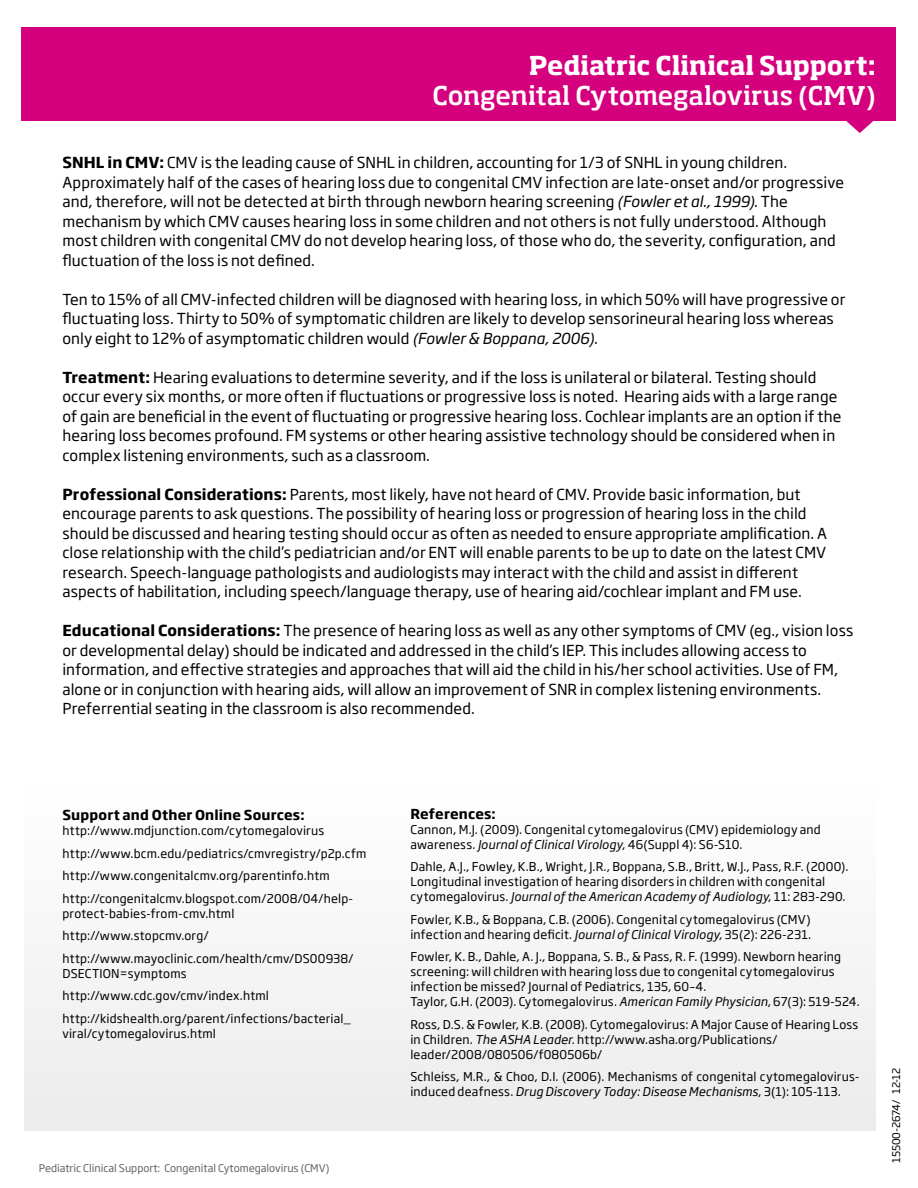
<style>
.page{position:relative;width:918px;height:1188px;background:#fff}
.page>*{position:absolute;margin:0;border:0;box-sizing:border-box;transform-origin:0 0}
.t1{font:500 25.5px "Soho Pro";letter-spacing:-.005em;color:#fff}
.t2{font:700 25.5px "Soho Pro";color:#fff}
.t3{font:15px/19.5px "Soho Gothic Pro";letter-spacing:.005em;color:#000}
.t4{font:700 13.5px "Soho Gothic Pro";letter-spacing:.01em;color:#000}
.t5{font:12px/15px "Soho Gothic Pro";letter-spacing:.015em;color:#000}
.t6{font:10.5px "Soho Gothic Pro";color:#636362}
.t7{font:10.5px "Soho Gothic Pro";letter-spacing:-.025em;color:#000}
.s1{font-weight:700}
.s2{font-style:italic}
</style>
<div class="page">
<div style="left:24px;top:787px;width:852px;height:344px;background:#f5f5f5"></div>
<div style="left:22px;top:27px;width:874px;height:93px;background:#d5007e"></div>
<svg style="left:845px;top:120px;width:29px;height:13px"></svg>
<h1 class="t2" style="left:529px;top:47px;width:348px">Pediatric Clinical Support:</h1>
<h1 class="t1" style="left:432px;top:77px;width:445px">Congenital Cytomegalovirus (CMV)</h1>
<p class="t3" style="left:62px;top:152px;width:783px"><span class="s1">SNHL in CMV:</span> CMV is the leading cause of SNHL in children, accounting for 1/3 of SNHL in young children.<br>Approximately half of the cases of hearing loss due to congenital CMV infection are late-onset and/or progressive and, therefore, will not be detected at birth through newborn hearing screening <span class="s2">(Fowler et al., 1999)</span>. The mechanism by which CMV causes hearing loss in some children and not others is not fully understood. Although most children with congenital CMV do not develop hearing loss, of those who do, the severity, configuration, and fluctuation of the loss is not defined.</p>
<p class="t3" style="left:62px;top:289px;width:784px">Ten to 15% of all CMV-infected children will be diagnosed with hearing loss, in which 50% will have progressive or fluctuating loss. Thirty to 50% of symptomatic children are likely to develop sensorineural hearing loss whereas only eight to 12% of asymptomatic children would <span class="s2">(Fowler &amp; Boppana, 2006)</span>.</p>
<p class="t3" style="left:62px;top:367px;width:780px"><span class="s1">Treatment:</span> Hearing evaluations to determine severity, and if the loss is unilateral or bilateral. Testing should occur every six months, or more often if fluctuations or progressive loss is noted. Hearing aids with a large range of gain are beneficial in the event of fluctuating or progressive hearing loss. Cochlear implants are an option if the hearing loss becomes profound. FM systems or other hearing assistive technology should be considered when in complex listening environments, such as a classroom.</p>
<p class="t3" style="left:62px;top:484px;width:766px"><span class="s1">Professional Considerations:</span> Parents, most likely, have not heard of CMV. Provide basic information, but encourage parents to ask questions. The possibility of hearing loss or progression of hearing loss in the child should be discussed and hearing testing should occur as often as needed to ensure appropriate amplification. A close relationship with the child’s pediatrician and/or ENT will enable parents to be up to date on the latest CMV research. Speech-language pathologists and audiologists may interact with the child and assist in different aspects of habilitation, including speech/language therapy, use of hearing aid/cochlear implant and FM use.</p>
<p class="t3" style="left:62px;top:620px;width:792px"><span class="s1">Educational Considerations:</span> The presence of hearing loss as well as any other symptoms of CMV (eg., vision loss or developmental delay) should be indicated and addressed in the child’s IEP. This includes allowing access to information, and effective strategies and approaches that will aid the child in his/her school activities. Use of FM, alone or in conjunction with hearing aids, will allow an improvement of SNR in complex listening environments.<br>Preferrential seating in the classroom is also recommended.</p>
<p class="t4" style="left:62px;top:804px;width:244px">Support and Other Online Sources:</p>
<p class="t5" style="left:62px;top:819px;width:306px;line-height:22.5px">http://www.mdjunction.com/cytomegalovirus http://www.bcm.edu/pediatrics/cmvregistry/p2p.cfm http://www.congenitalcmv.org/parentinfo.htm http://congenitalcmv.blogspot.com/2008/04/help-</p>
<p class="t5" style="left:62px;top:901px;width:293px;line-height:22.5px">protect-babies-from-cmv.html http://www.stopcmv.org/ http://www.mayoclinic.com/health/cmv/DS00938/</p>
<p class="t5" style="left:62px;top:961px;width:290px;line-height:22.5px">DSECTION=symptoms http://www.cdc.gov/cmv/index.html http://kidshealth.org/parent/infections/bacterial_</p>
<p class="t5" style="left:62px;top:1025px;width:155px">viral/cytomegalovirus.html</p>
<p class="t6" style="left:39px;top:1160px;width:292px">Pediatric Clinical Support: Congenital Cytomegalovirus (CMV)</p>
<p class="t4" style="left:410px;top:803px;width:87px">References:</p>
<p class="t5" style="left:410px;top:821px;width:412px">Cannon, M.J. (2009). Congenital cytomegalovirus (CMV) epidemiology and awareness. <span class="s2">Journal of Clinical Virology</span>, 46(Suppl 4): S6-S10.</p>
<p class="t5" style="left:410px;top:859px;width:439px">Dahle, A.J., Fowley, K.B., Wright, J.R., Boppana, S.B., Britt, W.J., Pass, R.F. (2000).<br>Longitudinal investigation of hearing disorders in children with congenital cytomegalovirus. <span class="s2">Journal of the American Academy of Audiology</span>, 11: 283-290.</p>
<p class="t5" style="left:410px;top:911px;width:402px">Fowler, K.B., &amp; Boppana, C.B. (2006). Congenital cytomegalovirus (CMV) infection and hearing deficit. <span class="s2">Journal of Clinical Virology</span>, 35(2): 226-231.</p>
<p class="t5" style="left:410px;top:949px;width:451px">Fowler, K. B., Dahle, A. J., Boppana, S. B., &amp; Pass, R. F. (1999). Newborn hearing screening: will children with hearing loss due to congenital cytomegalovirus infection be missed? Journal of Pediatrics, 135, 60–4.<br>Taylor, G.H. (2003). Cytomegalovirus. <span class="s2">American Family Physician</span>, 67(3): 519-524.</p>
<p class="t5" style="left:410px;top:1016px;width:449px">Ross, D.S. &amp; Fowler, K.B. (2008). Cytomegalovirus: A Major Cause of Hearing Loss in Children. <span class="s2">The ASHA Leader</span>. http://www.asha.org/Publications/ leader/2008/080506/f080506b/</p>
<p class="t5" style="left:410px;top:1069px;width:451px">Schleiss, M.R., &amp; Choo, D.I. (2006). Mechanisms of congenital cytomegalovirus&shy;induced deafness. <span class="s2">Drug Discovery Today: Disease Mechanisms</span>, 3(1): 105-113.</p>
<p class="t7" style="left:888px;top:1163px;width:96px;rotate:-90deg">15500-2674/ 12-12</p>
</div>
